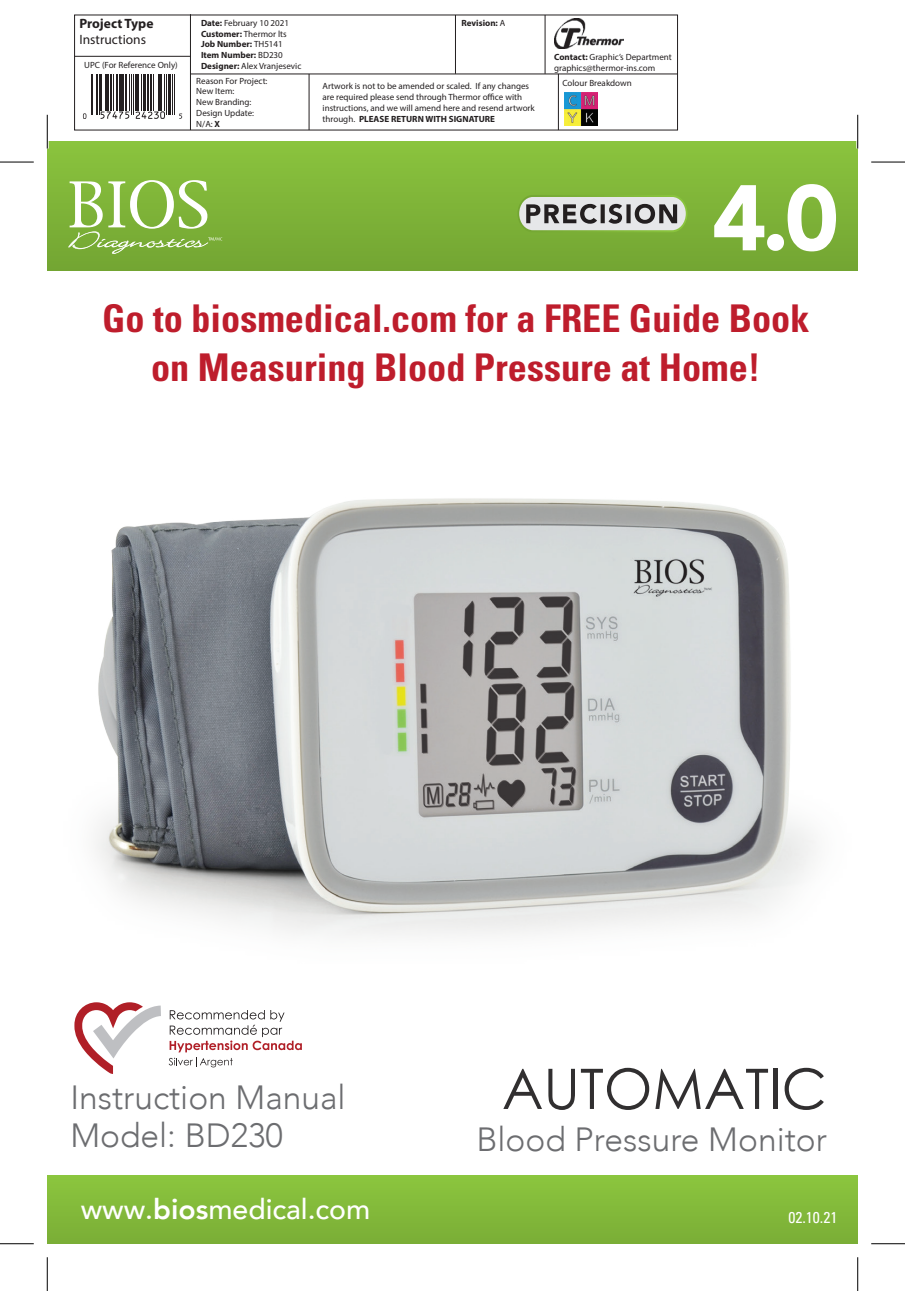
<style>
.page{position:relative;width:905px;height:1291px;background:#fff}
.page>*{position:absolute;margin:0;border:0;box-sizing:border-box;transform-origin:0 0}
.t1{font:900 92.02px "Avenir";color:#fff}
.t2{font:55.8px "Century Gothic";color:#312f30}
.t3{font:700 condensed 38.25px/48.6px "Univers";color:#be1d2c;text-align:center}
.t4{font:300 33.52px/38px "Avenir";color:#6c6d70}
.t5{font:500 28.35px "Avenir";color:#fff}
.t6{font:condensed 15.75px "Univers";color:#fff}
.t7{font:13.5px "Myriad Pro";color:#231f20}
.t8{font:700 13.5px "Myriad Pro";color:#231f20}
.t9{font:9px/10.8px "Myriad Pro";color:#231f20}
.t10{font:700 9px "Myriad Pro";color:#231f20}
.s1{font-weight:700}
.s2{font-weight:400}
.s3{font-weight:800}
</style>
<div class="page">
<hr style="left:190px;top:14px;width:1px;height:116px;background:#231f20">
<hr style="left:190px;top:74px;width:487px;height:1px;background:#231f20">
<hr style="left:455px;top:15px;width:1px;height:59px;background:#231f20">
<hr style="left:544px;top:15px;width:1px;height:59px;background:#231f20">
<hr style="left:75px;top:56px;width:115px;height:1px;background:#231f20">
<hr style="left:558px;top:74px;width:1px;height:56px;background:#231f20">
<hr style="left:309px;top:74px;width:1px;height:56px;background:#231f20">
<img style="left:564px;top:93px;width:33px;height:33px">
<img style="left:554px;top:18px;width:69px;height:31px">
<svg style="left:83px;top:113px;width:3px;height:6px"></svg>
<hr style="left:91px;top:75px;width:1px;height:40px;background:#231f20">
<hr style="left:92px;top:75px;width:1px;height:40px;background:#231f20">
<hr style="left:96px;top:75px;width:2px;height:40px;background:#231f20">
<hr style="left:99px;top:75px;width:1px;height:40px;background:#231f20">
<hr style="left:100px;top:75px;width:2px;height:35px;background:#231f20">
<hr style="left:105px;top:75px;width:1px;height:35px;background:#231f20">
<hr style="left:106px;top:75px;width:3px;height:35px;background:#231f20">
<hr style="left:110px;top:75px;width:2px;height:35px;background:#231f20">
<hr style="left:113px;top:75px;width:1px;height:35px;background:#231f20">
<hr style="left:116px;top:75px;width:2px;height:35px;background:#231f20">
<hr style="left:119px;top:75px;width:2px;height:35px;background:#231f20">
<hr style="left:122px;top:75px;width:2px;height:35px;background:#231f20">
<svg style="left:100px;top:111px;width:29px;height:8px"></svg>
<hr style="left:125px;top:75px;width:2px;height:35px;background:#231f20">
<hr style="left:129px;top:75px;width:1px;height:35px;background:#231f20">
<hr style="left:131px;top:75px;width:1px;height:40px;background:#231f20">
<hr style="left:133px;top:75px;width:1px;height:40px;background:#231f20">
<hr style="left:135px;top:75px;width:2px;height:35px;background:#231f20">
<hr style="left:137px;top:75px;width:2px;height:35px;background:#231f20">
<hr style="left:141px;top:75px;width:1px;height:35px;background:#231f20">
<hr style="left:143px;top:75px;width:2px;height:35px;background:#231f20">
<hr style="left:147px;top:75px;width:2px;height:35px;background:#231f20">
<hr style="left:150px;top:75px;width:2px;height:35px;background:#231f20">
<hr style="left:153px;top:75px;width:1px;height:35px;background:#231f20">
<hr style="left:158px;top:75px;width:1px;height:35px;background:#231f20">
<svg style="left:136px;top:111px;width:29px;height:8px"></svg>
<hr style="left:159px;top:75px;width:3px;height:35px;background:#231f20">
<hr style="left:164px;top:75px;width:1px;height:35px;background:#231f20">
<hr style="left:166px;top:75px;width:1px;height:40px;background:#231f20">
<hr style="left:168px;top:75px;width:3px;height:40px;background:#231f20">
<hr style="left:172px;top:75px;width:1px;height:40px;background:#231f20">
<hr style="left:174px;top:75px;width:1px;height:40px;background:#231f20">
<svg style="left:179px;top:113px;width:3px;height:6px"></svg>
<div style="left:47px;top:142px;width:810px;height:128px;background:linear-gradient(to bottom,#8ac33e,#73a533)"></div>
<div style="left:47px;top:1176px;width:810px;height:67px;background:#83ba3a"></div>
<svg style="left:68px;top:180px;width:154px;height:74px"></svg>
<svg style="left:517px;top:195px;width:170px;height:37px"></svg>
<svg style="left:74px;top:1002px;width:87px;height:72px"></svg>
<svg style="left:169px;top:1010px;width:133px;height:57px"></svg>
<img style="left:95px;top:498px;width:720px;height:438px">
<hr style="left:46px;top:115px;width:3px;height:33px;background:#fff">
<hr style="left:856px;top:115px;width:3px;height:33px;background:#fff">
<hr style="left:0;top:162px;width:34px;height:1px;background:#000">
<hr style="left:871px;top:162px;width:33px;height:1px;background:#000">
<hr style="left:0;top:1243px;width:34px;height:1px;background:#000">
<hr style="left:871px;top:1243px;width:33px;height:1px;background:#000">
<hr style="left:47px;top:115px;width:1px;height:33px;background:#000">
<hr style="left:47px;top:1257px;width:1px;height:34px;background:#000">
<hr style="left:857px;top:115px;width:1px;height:33px;background:#000">
<hr style="left:857px;top:1257px;width:1px;height:34px;background:#000">
<h3 class="t8" style="left:79px;top:14px;width:76px">Project Type</h3>
<h3 class="t7" style="left:79px;top:31px;width:68px">Instructions</h3>
<p class="t9" style="left:84px;top:59px;width:95px">UPC (For Reference Only)</p>
<p class="t9" style="left:201px;top:17px;width:102px"><span class="s1">Date:</span> February 10 2021<br><span class="s1">Customer:</span> Thermor lts<br><span class="s1">Job Number:</span> TH5141<br><span class="s1">Item Number:</span> BD230<br><span class="s1">Designer:</span> Alex Vranjesevic</p>
<p class="t10" style="left:461px;top:17px;width:45px">Revision: <span class="s2">A</span></p>
<p class="t9" style="left:554px;top:51px;width:119px"><span class="s1">Contact:</span> Graphic’s Department graphics@thermor-ins.com</p>
<p class="t9" style="left:196px;top:75px;width:73px">Reason For Project:</p>
<p class="t9" style="left:562px;top:77px;width:71px">Colour Breakdown</p>
<p class="t9" style="left:196px;top:86px;width:59px">New Item:<br>New Branding:<br>Design Update:<br>N/A: <span class="s1">X</span></p>
<p class="t9" style="left:322px;top:81px;width:214px">Artwork is not to be amended or scaled. If any changes are required please send through Thermor office with instructions, and we will amend here and resend artwork through. <span class="s1">PLEASE RETURN WITH SIGNATURE</span></p>
<h1 class="t1" style="left:712px;top:139px;width:128px">4.0</h1>
<h3 class="t3" style="left:102px;top:294px;width:708px">Go to biosmedical.com for a FREE Guide Book on Measuring Blood Pressure at Home!</h3>
<h3 class="t4" style="left:70px;top:1078px;width:277px">Instruction Manual<br>Model: BD230</h3>
<h3 class="t5" style="left:81px;top:1184px;width:291px">www.<span class="s3">bios</span>medical.com</h3>
<h2 class="t2" style="left:502px;top:1054px;width:326px">AUTOMATIC</h2>
<h3 class="t4" style="left:476px;top:1120px;width:352px">Blood Pressure Monitor</h3>
<h3 class="t6" style="left:788px;top:1208px;width:50px">02.10.21</h3>
</div>
